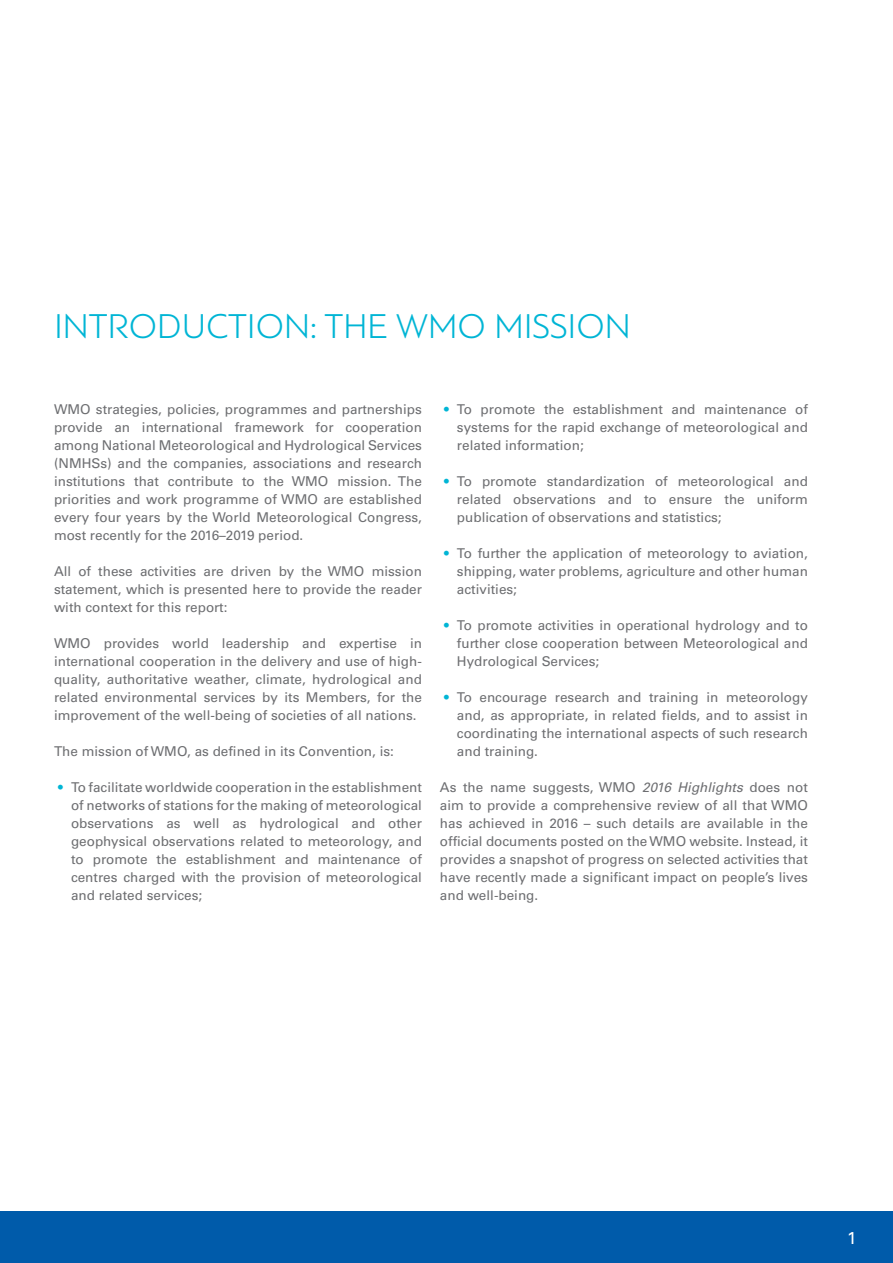
<style>
.page{position:relative;width:893px;height:1263px;background:#fff}
.page>*{position:absolute;margin:0;border:0;box-sizing:border-box;transform-origin:0 0}
.t1{font:300 36px "PF Bague Sans Pro";color:#00b5d5}
.t2{font:17.25px "Univers LTCYR 55 Roman";color:#fff}
.t3{font:13.5px/18px "Univers LTCYR 55 Roman";color:#6d6e71;text-align:justify}
.s1{color:#00b5d5}
.s2{font-family:"Univers LTCYR 55";font-style:italic}
</style>
<div class="page">
<div style="left:0;top:1212px;width:893px;height:51px;background:#005baa"></div>
<h1 class="t1" style="left:54px;top:306px;width:578px">INTRODUCTION: THE WMO MISSION</h1>
<p class="t3" style="left:54px;top:400px;width:369px">WMO strategies, policies, programmes and partnerships provide an international framework for cooperation among National Meteorological and Hydrological Services (NMHSs) and the companies, associations and research institutions that contribute to the WMO mission. The priorities and work programme of WMO are established every four years by the World Meteorological Congress, most recently for the 2016–2019 period.</p>
<p class="t3" style="left:54px;top:562px;width:369px">All of these activities are driven by the WMO mission statement, which is presented here to provide the reader with context for this report:</p>
<p class="t3" style="left:54px;top:634px;width:369px">WMO provides world leadership and expertise in international cooperation in the delivery and use of high&shy;quality, authoritative weather, climate, hydrological and related environmental services by its Members, for the improvement of the well-being of societies of all nations.</p>
<p class="t3" style="left:54px;top:742px;width:341px">The mission of WMO, as defined in its Convention, is:</p>
<p class="t3" style="left:71px;top:778px;width:352px;text-indent:-13px"><span class="s1">•</span> To facilitate worldwide cooperation in the establishment of networks of stations for the making of meteorological observations as well as hydrological and other geophysical observations related to meteorology, and to promote the establishment and maintenance of centres charged with the provision of meteorological and related services;</p>
<p class="t3" style="left:457px;top:400px;width:352px;text-indent:-13px"><span class="s1">•</span> To promote the establishment and maintenance of systems for the rapid exchange of meteorological and related information;</p>
<p class="t3" style="left:457px;top:472px;width:352px;text-indent:-13px"><span class="s1">•</span> To promote standardization of meteorological and related observations and to ensure the uniform publication of observations and statistics;</p>
<p class="t3" style="left:457px;top:544px;width:352px;text-indent:-13px"><span class="s1">•</span> To further the application of meteorology to aviation, shipping, water problems, agriculture and other human activities;</p>
<p class="t3" style="left:457px;top:616px;width:352px;text-indent:-13px"><span class="s1">•</span> To promote activities in operational hydrology and to further close cooperation between Meteorological and Hydrological Services;</p>
<p class="t3" style="left:457px;top:688px;width:352px;text-indent:-13px"><span class="s1">•</span> To encourage research and training in meteorology and, as appropriate, in related fields, and to assist in coordinating the international aspects of such research and training.</p>
<p class="t3" style="left:440px;top:778px;width:369px">As the name suggests, WMO <span class="s2">2016 Highlights</span> does not aim to provide a comprehensive review of all that WMO has achieved in 2016 – such details are available in the official documents posted on the WMO website. Instead, it provides a snapshot of progress on selected activities that have recently made a significant impact on people’s lives and well-being.</p>
<p class="t2" style="left:847px;top:1226px;width:11px">1</p>
</div>
